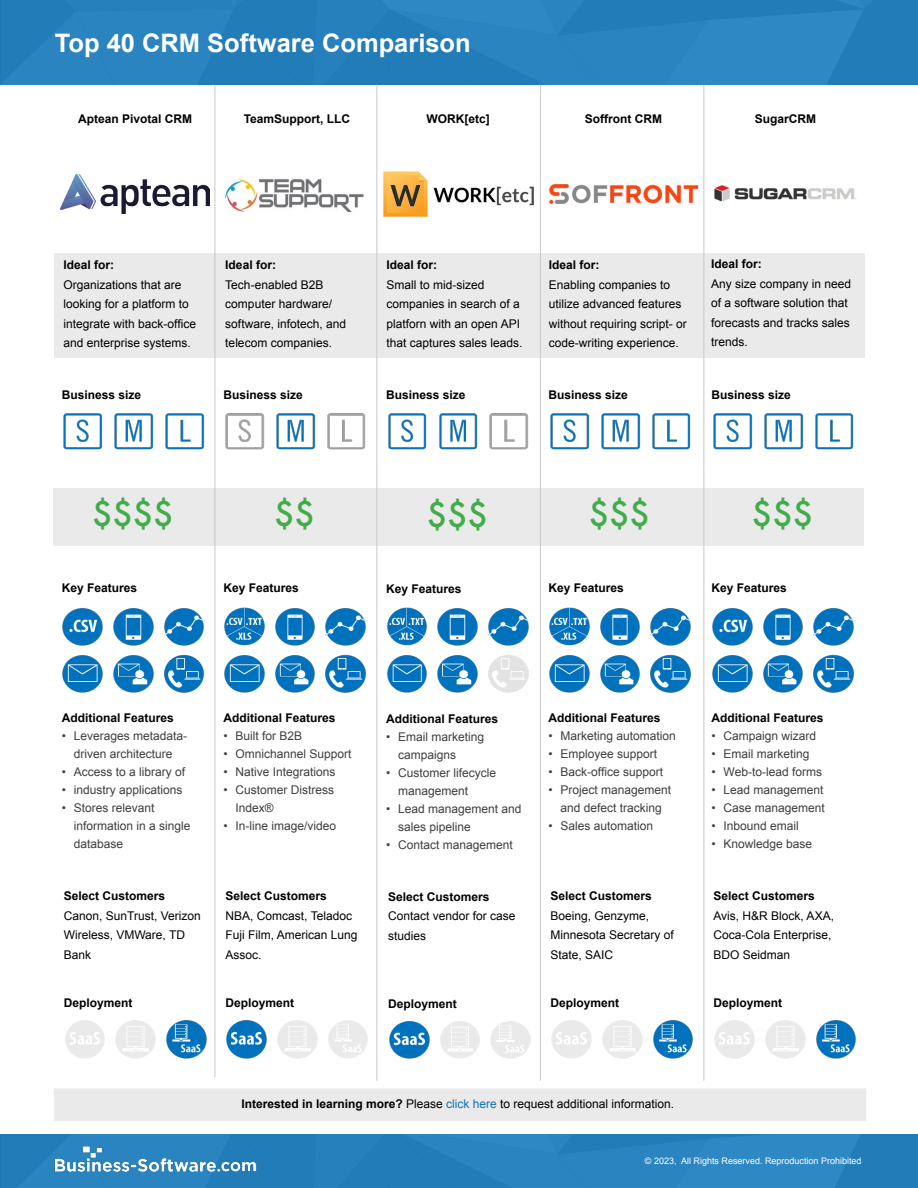
<style>
.page{position:relative;width:918px;height:1188px;background:#fff}
.page>*{position:absolute;margin:0;border:0;box-sizing:border-box;transform-origin:0 0}
.t1{font:500 33px "Futura";color:#41ad49}
.t2{font:700 25.5px "Arial";color:#fff}
.t3{font:12px/19.5px "Arial";color:#000}
.t4{font:12px/18px "Arial";color:#3e3e3e}
.t5{font:700 12px "Arial";color:#000}
.t6{font:9px "Arial";color:#fff}
.s1{font-weight:700}
.s2{color:#1072ba}
</style>
<div class="page">
<div style="left:0;top:1135px;width:918px;height:53px;background:#2984bf"></div>
<div style="left:0;top:1px;width:918px;height:83px;background:#2984bf"></div>
<div style="left:54px;top:253px;width:811px;height:105px;background:#eaeaea"></div>
<div style="left:53px;top:489px;width:811px;height:57px;background:#eaeaea"></div>
<img style="left:55px;top:1146px;width:201px;height:27px">
<hr style="left:215px;top:85px;width:1px;height:992px;background:#c9c9c8">
<hr style="left:377px;top:85px;width:1px;height:996px;background:#c9c9c8">
<hr style="left:540px;top:85px;width:1px;height:996px;background:#c9c9c8">
<hr style="left:704px;top:85px;width:1px;height:996px;background:#c9c9c8">
<img style="left:60px;top:174px;width:150px;height:40px">
<img style="left:383px;top:172px;width:150px;height:44px">
<img style="left:549px;top:183px;width:149px;height:22px">
<img style="left:714px;top:185px;width:142px;height:17px">
<img style="left:62px;top:608px;width:41px;height:38px">
<img style="left:164px;top:608px;width:41px;height:38px">
<img style="left:113px;top:608px;width:41px;height:38px">
<img style="left:62px;top:655px;width:41px;height:38px">
<img style="left:113px;top:655px;width:41px;height:38px">
<img style="left:164px;top:654px;width:40px;height:39px">
<img style="left:165px;top:413px;width:40px;height:37px">
<img style="left:114px;top:413px;width:40px;height:37px">
<img style="left:65px;top:1020px;width:40px;height:39px">
<img style="left:166px;top:1020px;width:41px;height:39px">
<img style="left:115px;top:1020px;width:41px;height:39px">
<img style="left:63px;top:413px;width:40px;height:37px">
<img style="left:387px;top:607px;width:40px;height:39px">
<img style="left:488px;top:608px;width:41px;height:38px">
<img style="left:437px;top:608px;width:41px;height:38px">
<img style="left:387px;top:655px;width:40px;height:38px">
<img style="left:437px;top:655px;width:41px;height:38px">
<img style="left:488px;top:655px;width:41px;height:38px">
<img style="left:489px;top:413px;width:40px;height:37px">
<img style="left:439px;top:413px;width:39px;height:37px">
<img style="left:389px;top:1021px;width:41px;height:38px">
<img style="left:490px;top:1021px;width:41px;height:38px">
<img style="left:440px;top:1021px;width:40px;height:38px">
<img style="left:388px;top:413px;width:39px;height:37px">
<img style="left:549px;top:607px;width:41px;height:39px">
<img style="left:650px;top:608px;width:42px;height:38px">
<img style="left:600px;top:608px;width:40px;height:38px">
<img style="left:549px;top:655px;width:41px;height:38px">
<img style="left:600px;top:655px;width:40px;height:38px">
<img style="left:650px;top:654px;width:41px;height:39px">
<img style="left:652px;top:413px;width:39px;height:37px">
<img style="left:601px;top:413px;width:40px;height:37px">
<img style="left:551px;top:1020px;width:41px;height:39px">
<img style="left:653px;top:1020px;width:40px;height:39px">
<img style="left:602px;top:1020px;width:41px;height:39px">
<img style="left:550px;top:413px;width:40px;height:37px">
<img style="left:712px;top:608px;width:41px;height:38px">
<img style="left:813px;top:608px;width:42px;height:38px">
<img style="left:763px;top:608px;width:40px;height:38px">
<img style="left:712px;top:655px;width:41px;height:38px">
<img style="left:763px;top:655px;width:40px;height:38px">
<img style="left:813px;top:654px;width:41px;height:39px">
<img style="left:815px;top:413px;width:39px;height:37px">
<img style="left:764px;top:413px;width:40px;height:37px">
<img style="left:714px;top:1020px;width:41px;height:39px">
<img style="left:816px;top:1020px;width:40px;height:39px">
<img style="left:765px;top:1020px;width:41px;height:39px">
<img style="left:713px;top:413px;width:40px;height:37px">
<div style="left:54px;top:1088px;width:812px;height:33px;background:#eaeaea"></div>
<img style="left:224px;top:177px;width:140px;height:35px">
<img style="left:224px;top:607px;width:41px;height:39px">
<img style="left:325px;top:608px;width:42px;height:38px">
<img style="left:275px;top:608px;width:40px;height:38px">
<img style="left:224px;top:655px;width:41px;height:38px">
<img style="left:275px;top:655px;width:40px;height:38px">
<img style="left:325px;top:654px;width:41px;height:39px">
<img style="left:327px;top:413px;width:39px;height:37px">
<img style="left:276px;top:413px;width:40px;height:37px">
<img style="left:226px;top:1020px;width:41px;height:39px">
<img style="left:328px;top:1020px;width:40px;height:39px">
<img style="left:277px;top:1020px;width:41px;height:39px">
<img style="left:225px;top:413px;width:40px;height:37px">
<h2 class="t2" style="left:55px;top:26px;width:418px">Top 40 CRM Software Comparison</h2>
<p class="t5" style="left:244px;top:110px;width:108px">TeamSupport, LLC</p>
<p class="t5" style="left:78px;top:110px;width:116px">Aptean Pivotal CRM</p>
<p class="t5" style="left:427px;top:110px;width:65px">WORK[etc]</p>
<p class="t5" style="left:585px;top:110px;width:79px">Soffront CRM</p>
<p class="t5" style="left:755px;top:110px;width:63px">SugarCRM</p>
<p class="t5" style="left:64px;top:257px;width:52px">Ideal for:</p>
<p class="t3" style="left:64px;top:275px;width:134px">Organizations that are looking for a platform to integrate with back-office and enterprise systems.</p>
<p class="t5" style="left:225px;top:257px;width:52px">Ideal for:</p>
<p class="t3" style="left:225px;top:275px;width:122px">Tech-enabled B2B computer hardware/ software, infotech, and telecom companies.</p>
<p class="t5" style="left:387px;top:257px;width:52px">Ideal for:</p>
<p class="t3" style="left:387px;top:275px;width:138px">Small to mid-sized companies in search of a platforn with an open API that captures sales leads.</p>
<p class="t5" style="left:549px;top:257px;width:52px">Ideal for:</p>
<p class="t3" style="left:549px;top:275px;width:140px">Enabling companies to utilize advanced features without requiring script- or code-writing experience.</p>
<p class="t5" style="left:711px;top:256px;width:52px">Ideal for:</p>
<p class="t3" style="left:711px;top:274px;width:142px">Any size company in need of a software solution that forecasts and tracks sales trends.</p>
<p class="t5" style="left:62px;top:387px;width:81px">Business size</p>
<p class="t5" style="left:224px;top:387px;width:81px">Business size</p>
<p class="t5" style="left:386px;top:387px;width:81px">Business size</p>
<p class="t5" style="left:548px;top:387px;width:81px">Business size</p>
<p class="t5" style="left:712px;top:387px;width:81px">Business size</p>
<h1 class="t1" style="left:92px;top:491px;width:83px">$$$$</h1>
<h1 class="t1" style="left:274px;top:491px;width:42px">$$</h1>
<h1 class="t1" style="left:427px;top:492px;width:63px">$$$</h1>
<h1 class="t1" style="left:589px;top:491px;width:63px">$$$</h1>
<h1 class="t1" style="left:752px;top:491px;width:63px">$$$</h1>
<p class="t5" style="left:62px;top:580px;width:77px">Key Features</p>
<p class="t5" style="left:224px;top:580px;width:77px">Key Features</p>
<p class="t5" style="left:386px;top:581px;width:77px">Key Features</p>
<p class="t5" style="left:548px;top:580px;width:77px">Key Features</p>
<p class="t5" style="left:712px;top:580px;width:77px">Key Features</p>
<p class="t5" style="left:62px;top:710px;width:114px">Additional Features</p>
<p class="t4" style="left:62px;top:727px;width:127px;text-align:center">• Leverages metadata&shy;driven architecture</p>
<p class="t4" style="left:62px;top:763px;width:125px">• Access to a library of</p>
<p class="t4" style="left:62px;top:781px;width:122px">• industry applications</p>
<p class="t4" style="left:74px;top:799px;width:118px;text-indent:-12px">• Stores relevant information in a single database</p>
<p class="t5" style="left:64px;top:888px;width:103px">Select Customers</p>
<p class="t3" style="left:64px;top:906px;width:138px">Canon, SunTrust, Verizon<br>Wireless, VMWare, TD<br>Bank</p>
<p class="t5" style="left:64px;top:995px;width:70px">Deployment</p>
<p class="t5" style="left:224px;top:710px;width:114px">Additional Features</p>
<p class="t4" style="left:224px;top:727px;width:80px">• Built for B2B</p>
<p class="t4" style="left:224px;top:745px;width:130px">• Omnichannel Support</p>
<p class="t4" style="left:224px;top:763px;width:114px">• Native Integrations</p>
<p class="t4" style="left:236px;top:781px;width:100px;text-indent:-12px">• Customer Distress<br>Index®</p>
<p class="t4" style="left:224px;top:817px;width:114px">• In-line image/video</p>
<p class="t5" style="left:226px;top:888px;width:103px">Select Customers</p>
<p class="t3" style="left:226px;top:906px;width:134px">NBA, Comcast, Teladoc<br>Fuji Film, American Lung<br>Assoc.</p>
<p class="t5" style="left:226px;top:995px;width:70px">Deployment</p>
<p class="t5" style="left:386px;top:711px;width:114px">Additional Features</p>
<p class="t4" style="left:398px;top:728px;width:88px;text-indent:-12px">• Email marketing campaigns</p>
<p class="t4" style="left:398px;top:764px;width:100px;text-indent:-12px">• Customer lifecycle management</p>
<p class="t4" style="left:398px;top:800px;width:125px;text-indent:-12px">• Lead management and sales pipeline</p>
<p class="t4" style="left:386px;top:836px;width:128px">• Contact management</p>
<p class="t5" style="left:388px;top:889px;width:103px">Select Customers</p>
<p class="t3" style="left:388px;top:906px;width:129px">Contact vendor for case studies</p>
<p class="t5" style="left:388px;top:996px;width:70px">Deployment</p>
<p class="t5" style="left:548px;top:710px;width:114px">Additional Features</p>
<p class="t4" style="left:548px;top:727px;width:129px">• Marketing automation</p>
<p class="t4" style="left:548px;top:745px;width:110px">• Employee support</p>
<p class="t4" style="left:548px;top:763px;width:116px">• Back-office support</p>
<p class="t4" style="left:548px;top:781px;width:124px;text-align:center">• Project management and defect tracking</p>
<p class="t4" style="left:548px;top:817px;width:106px">• Sales automation</p>
<p class="t5" style="left:550px;top:888px;width:103px">Select Customers</p>
<p class="t3" style="left:550px;top:906px;width:125px">Boeing, Genzyme,<br>Minnesota Secretary of<br>State, SAIC</p>
<p class="t5" style="left:550px;top:995px;width:70px">Deployment</p>
<p class="t5" style="left:712px;top:710px;width:114px">Additional Features</p>
<p class="t4" style="left:712px;top:727px;width:106px">• Campaign wizard</p>
<p class="t4" style="left:712px;top:745px;width:100px">• Email marketing</p>
<p class="t4" style="left:712px;top:763px;width:112px">• Web-to-lead forms</p>
<p class="t4" style="left:712px;top:781px;width:114px">• Lead management</p>
<p class="t4" style="left:712px;top:799px;width:115px">• Case management</p>
<p class="t4" style="left:712px;top:817px;width:89px">• Inbound email</p>
<p class="t4" style="left:712px;top:835px;width:102px">• Knowledge base</p>
<p class="t5" style="left:714px;top:888px;width:103px">Select Customers</p>
<p class="t3" style="left:714px;top:906px;width:122px">Avis, H&amp;R Block, AXA,<br>Coca-Cola Enterprise,<br>BDO Seidman</p>
<p class="t5" style="left:714px;top:995px;width:70px">Deployment</p>
<p class="t3" style="left:241px;top:1094px;width:434px"><span class="s1">Interested in learning more?</span> Please <span class="s2">click here</span> to request additional information.</p>
<p class="t6" style="left:645px;top:1155px;width:218px">© 2023, All Rights Reserved. Reproduction Prohibited</p>
</div>
